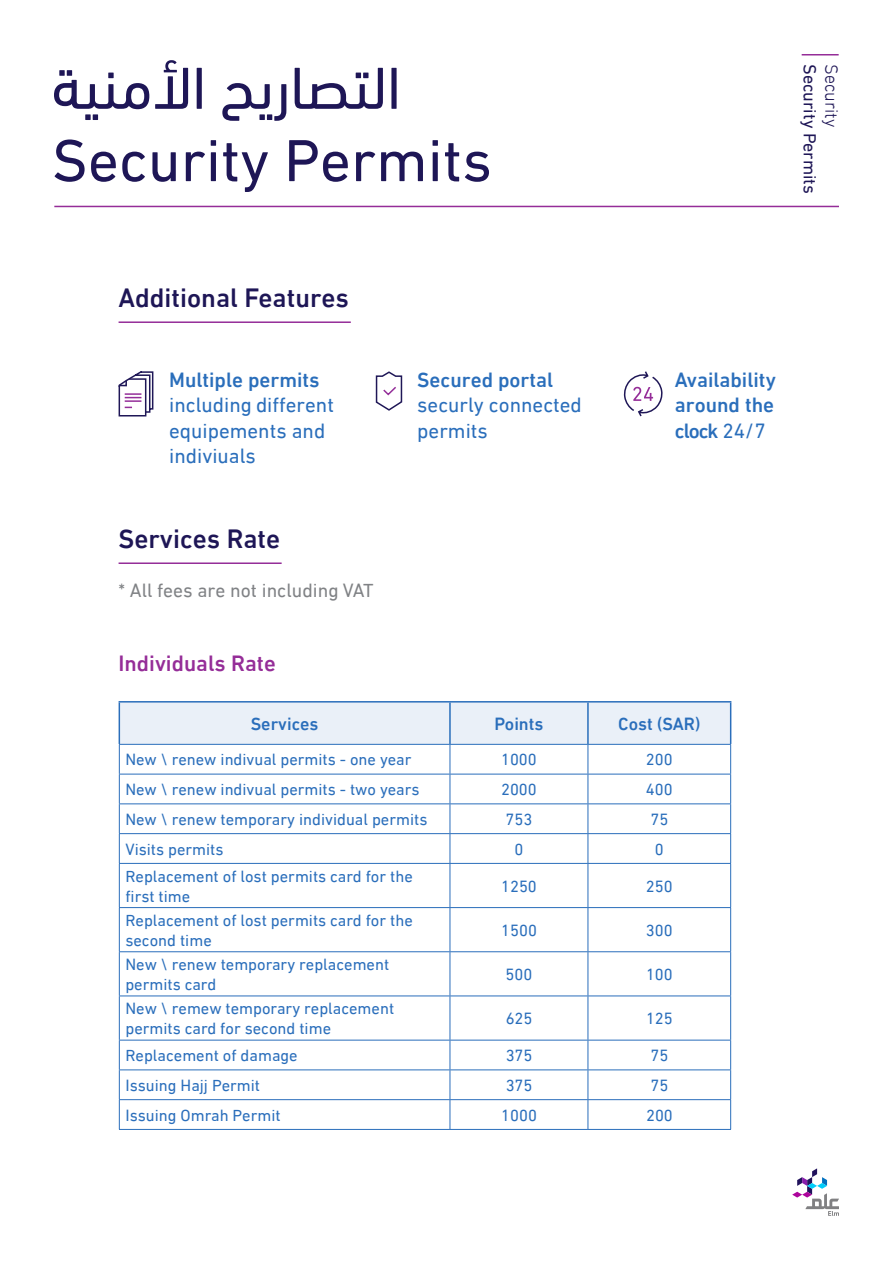
<style>
.page{position:relative;width:893px;height:1263px;background:#fff}
.page>*{position:absolute;margin:0;border:0;box-sizing:border-box;transform-origin:0 0}
.t1{font:500 27px "DIN Next LT Arabic";color:#1e1656}
.t2{font:500 22.5px "DIN Next LT Arabic";color:#952d98}
.t3{font:21px/25.2px "DIN Next LT Arabic";color:#2a6ebb}
.t4{font:500 21px/25.2px "DIN Next LT Arabic";color:#2a6ebb;text-align:justify}
.t5{font:19.5px "DIN Next LT Arabic";color:#808285}
.t6{font:500 18px "DIN Next LT Arabic";color:#2a6ebb}
.t7{font:18px "DIN Next LT Arabic";color:#1e1656}
.t8{font:300 18px "DIN Next LT Arabic";color:#1e1656}
.t9{font:16.5px/24.3px "DIN Next LT Arabic";color:#2a6ebb}
.s1{font-weight:400}
</style>
<div class="page">
<hr style="left:54px;top:206px;width:785px;height:1px;background:#952d98">
<svg style="left:792px;top:1168px;width:47px;height:48px"></svg>
<svg style="left:54px;top:70px;width:95px;height:50px"></svg>
<svg style="left:155px;top:60px;width:33px;height:49px"></svg>
<div style="left:197px;top:68px;width:5px;height:41px;background:#1e1656"></div>
<svg style="left:222px;top:83px;width:64px;height:38px"></svg>
<svg style="left:295px;top:68px;width:88px;height:41px"></svg>
<div style="left:391px;top:68px;width:6px;height:41px;background:#1e1656"></div>
<svg style="left:55px;top:139px;width:30px;height:43px"></svg>
<svg style="left:91px;top:152px;width:25px;height:30px"></svg>
<svg style="left:122px;top:152px;width:23px;height:30px"></svg>
<svg style="left:152px;top:152px;width:24px;height:30px"></svg>
<svg style="left:186px;top:152px;width:19px;height:29px"></svg>
<svg style="left:211px;top:140px;width:5px;height:6px"></svg>
<div style="left:211px;top:152px;width:5px;height:29px;background:#1e1656"></div>
<svg style="left:223px;top:143px;width:45px;height:49px"></svg>
<svg style="left:289px;top:140px;width:59px;height:42px"></svg>
<svg style="left:356px;top:152px;width:19px;height:29px"></svg>
<svg style="left:381px;top:152px;width:42px;height:29px"></svg>
<div style="left:433px;top:152px;width:5px;height:29px;background:#1e1656"></div>
<svg style="left:433px;top:140px;width:5px;height:6px"></svg>
<svg style="left:445px;top:143px;width:14px;height:38px"></svg>
<svg style="left:465px;top:152px;width:24px;height:30px"></svg>
<svg style="left:375px;top:371px;width:28px;height:40px"></svg>
<svg style="left:624px;top:371px;width:39px;height:46px"></svg>
<hr style="left:802px;top:54px;width:37px;height:2px;background:#952d98">
<svg style="left:118px;top:371px;width:36px;height:46px"></svg>
<hr style="left:119px;top:321px;width:232px;height:2px;background:#952d98">
<hr style="left:119px;top:562px;width:163px;height:2px;background:#952d98">
<hr style="left:588px;top:701px;width:143px;height:1px;background:#2a6ebb">
<hr style="left:450px;top:701px;width:138px;height:1px;background:#2a6ebb">
<hr style="left:119px;top:701px;width:331px;height:1px;background:#2a6ebb">
<svg style="left:119px;top:702px;width:612px;height:161px"></svg>
<hr style="left:588px;top:863px;width:143px;height:1px;background:#2a6ebb">
<hr style="left:730px;top:864px;width:1px;height:43px;background:#2a6ebb">
<hr style="left:450px;top:863px;width:138px;height:1px;background:#2a6ebb">
<hr style="left:588px;top:864px;width:1px;height:43px;background:#2a6ebb">
<hr style="left:119px;top:863px;width:331px;height:1px;background:#2a6ebb">
<hr style="left:450px;top:864px;width:1px;height:43px;background:#2a6ebb">
<hr style="left:119px;top:864px;width:1px;height:43px;background:#2a6ebb">
<hr style="left:588px;top:907px;width:143px;height:1px;background:#2a6ebb">
<hr style="left:730px;top:908px;width:1px;height:43px;background:#2a6ebb">
<hr style="left:450px;top:907px;width:138px;height:1px;background:#2a6ebb">
<hr style="left:588px;top:908px;width:1px;height:43px;background:#2a6ebb">
<hr style="left:119px;top:907px;width:331px;height:1px;background:#2a6ebb">
<hr style="left:450px;top:908px;width:1px;height:43px;background:#2a6ebb">
<hr style="left:119px;top:908px;width:1px;height:43px;background:#2a6ebb">
<hr style="left:588px;top:951px;width:143px;height:1px;background:#2a6ebb">
<hr style="left:730px;top:952px;width:1px;height:43px;background:#2a6ebb">
<hr style="left:450px;top:951px;width:138px;height:1px;background:#2a6ebb">
<hr style="left:588px;top:952px;width:1px;height:43px;background:#2a6ebb">
<hr style="left:119px;top:951px;width:331px;height:1px;background:#2a6ebb">
<hr style="left:450px;top:952px;width:1px;height:43px;background:#2a6ebb">
<hr style="left:119px;top:952px;width:1px;height:43px;background:#2a6ebb">
<hr style="left:588px;top:995px;width:143px;height:1px;background:#2a6ebb">
<hr style="left:730px;top:996px;width:1px;height:44px;background:#2a6ebb">
<hr style="left:450px;top:995px;width:138px;height:1px;background:#2a6ebb">
<hr style="left:588px;top:996px;width:1px;height:44px;background:#2a6ebb">
<hr style="left:119px;top:995px;width:331px;height:1px;background:#2a6ebb">
<hr style="left:450px;top:996px;width:1px;height:44px;background:#2a6ebb">
<hr style="left:119px;top:996px;width:1px;height:44px;background:#2a6ebb">
<hr style="left:588px;top:1040px;width:143px;height:1px;background:#2a6ebb">
<hr style="left:450px;top:1040px;width:138px;height:1px;background:#2a6ebb">
<hr style="left:119px;top:1040px;width:331px;height:1px;background:#2a6ebb">
<hr style="left:588px;top:1069px;width:143px;height:1px;background:#2a6ebb">
<hr style="left:450px;top:1069px;width:138px;height:1px;background:#2a6ebb">
<hr style="left:119px;top:1069px;width:331px;height:1px;background:#2a6ebb">
<hr style="left:588px;top:1099px;width:143px;height:1px;background:#2a6ebb">
<svg style="left:730px;top:1040px;width:1px;height:89px"></svg>
<hr style="left:450px;top:1099px;width:138px;height:1px;background:#2a6ebb">
<svg style="left:588px;top:1040px;width:1px;height:89px"></svg>
<hr style="left:119px;top:1099px;width:331px;height:1px;background:#2a6ebb">
<svg style="left:450px;top:1040px;width:1px;height:89px"></svg>
<svg style="left:119px;top:1040px;width:1px;height:89px"></svg>
<hr style="left:588px;top:1129px;width:143px;height:1px;background:#2a6ebb">
<hr style="left:450px;top:1129px;width:138px;height:1px;background:#2a6ebb">
<hr style="left:119px;top:1129px;width:331px;height:1px;background:#2a6ebb">
<p class="t7" style="left:821px;top:64px;width:131px;rotate:90deg">Security Permits</p>
<p class="t8" style="left:842px;top:64px;width:65px;rotate:90deg">Security</p>
<h1 class="t1" style="left:119px;top:281px;width:232px">Additional Features</h1>
<p class="t4" style="left:169px;top:367px;width:152px">Multiple permits</p>
<p class="t3" style="left:169px;top:392px;width:166px">including different equipements and indiviuals</p>
<p class="t4" style="left:417px;top:367px;width:138px">Secured portal</p>
<p class="t3" style="left:417px;top:392px;width:166px">securly connected permits</p>
<p class="t4" style="left:675px;top:367px;width:103px">Availability around the clock <span class="s1">24/7</span></p>
<h1 class="t1" style="left:119px;top:522px;width:163px">Services Rate</h1>
<p class="t5" style="left:119px;top:578px;width:257px">* All fees are not including VAT</p>
<h2 class="t2" style="left:119px;top:650px;width:159px">Individuals Rate</h2>
<p class="t6" style="left:251px;top:713px;width:69px">Services</p>
<p class="t6" style="left:494px;top:713px;width:51px">Points</p>
<p class="t6" style="left:618px;top:713px;width:83px">Cost (SAR(</p>
<p class="t9" style="left:125px;top:747px;width:288px">New \ renew indivual permits - one year</p>
<p class="t9" style="left:501px;top:747px;width:37px">1000</p>
<p class="t9" style="left:646px;top:747px;width:28px">200</p>
<p class="t9" style="left:125px;top:777px;width:296px">New \ renew indivual permits - two years</p>
<p class="t9" style="left:501px;top:777px;width:37px">2000</p>
<p class="t9" style="left:646px;top:777px;width:28px">400</p>
<p class="t9" style="left:125px;top:807px;width:304px">New \ renew temporary individual permits</p>
<p class="t9" style="left:506px;top:807px;width:28px">753</p>
<p class="t9" style="left:650px;top:807px;width:19px">75</p>
<p class="t9" style="left:125px;top:835px;width:289px;line-height:27.2px">Visits permits<br>Replacement of lost permits card for the</p>
<p class="t9" style="left:125px;top:884px;width:289px">first time<br>Replacement of lost permits card for the</p>
<p class="t9" style="left:125px;top:928px;width:265px">second time<br>New \ renew temporary replacement</p>
<p class="t9" style="left:125px;top:972px;width:270px">permits card<br>New \ remew temporary replacement</p>
<p class="t9" style="left:125px;top:1016px;width:207px">permits card for second time</p>
<p class="t9" style="left:515px;top:837px;width:10px">0</p>
<p class="t9" style="left:501px;top:874px;width:37px">1250</p>
<p class="t9" style="left:501px;top:918px;width:37px">1500</p>
<p class="t9" style="left:506px;top:962px;width:28px">500</p>
<p class="t9" style="left:506px;top:1006px;width:28px">625</p>
<p class="t9" style="left:655px;top:837px;width:10px">0</p>
<p class="t9" style="left:646px;top:874px;width:28px">250</p>
<p class="t9" style="left:646px;top:918px;width:28px">300</p>
<p class="t9" style="left:646px;top:962px;width:28px">100</p>
<p class="t9" style="left:646px;top:1006px;width:28px">125</p>
<p class="t9" style="left:125px;top:1043px;width:174px">Replacement of damage</p>
<p class="t9" style="left:506px;top:1043px;width:28px">375</p>
<p class="t9" style="left:650px;top:1043px;width:19px">75</p>
<p class="t9" style="left:125px;top:1073px;width:136px">Issuing Hajj Permit</p>
<p class="t9" style="left:506px;top:1073px;width:28px">375</p>
<p class="t9" style="left:650px;top:1073px;width:19px">75</p>
<p class="t9" style="left:126px;top:1103px;width:157px">Issuing Omrah Permit</p>
<p class="t9" style="left:501px;top:1103px;width:37px">1000</p>
<p class="t9" style="left:646px;top:1103px;width:28px">200</p>
</div>
